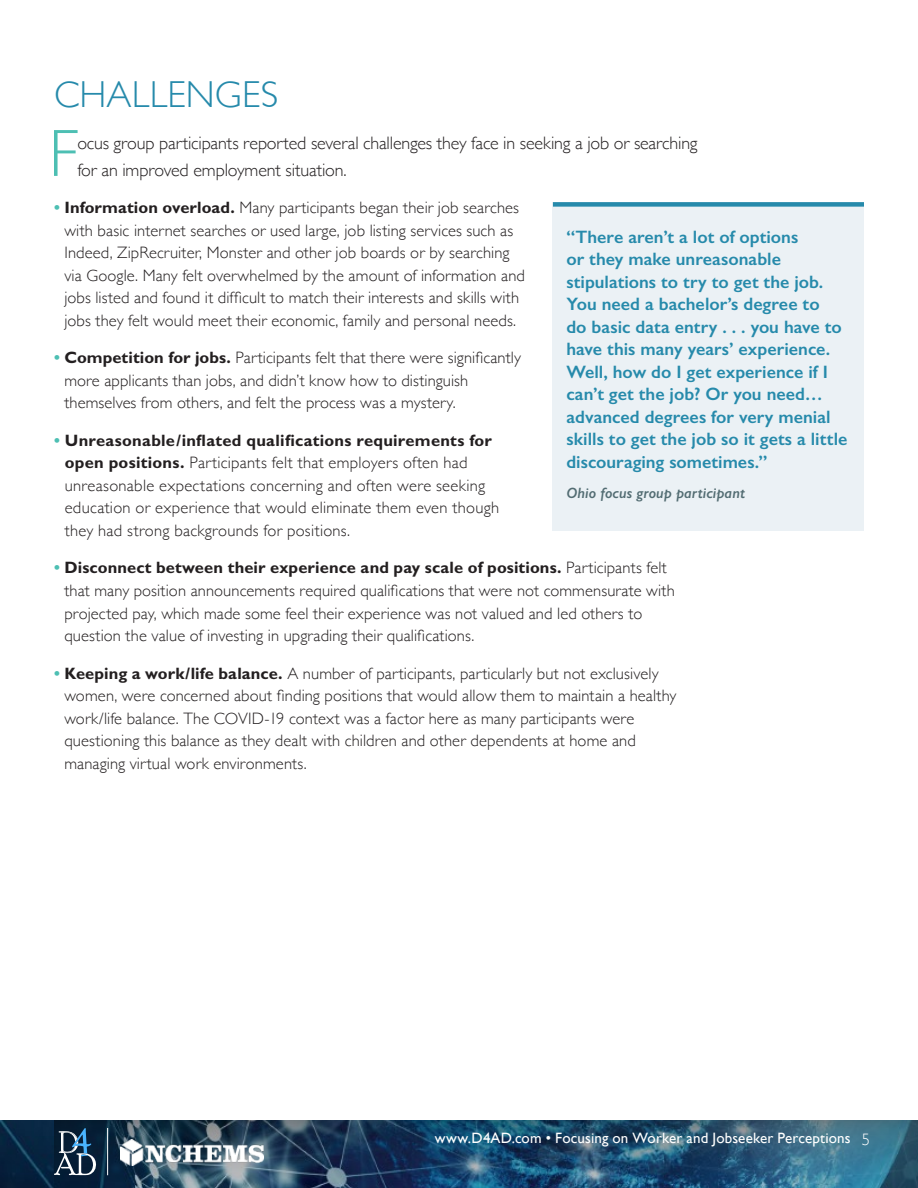
<style>
.page{position:relative;width:918px;height:1188px;background:#fff}
.page>*{position:absolute;margin:0;border:0;box-sizing:border-box;transform-origin:0 0}
.t1{font:300 67.2px "Gill Sans";color:#4dbfb3}
.t2{font:300 37.5px "Gill Sans";letter-spacing:.005em;color:#268aab}
.t3{font:600 18px/22.5px "Gill Sans";color:#268aab}
.t4{font:300 18px/27px "Gill Sans";letter-spacing:-.01em;color:#231f20}
.t5{font:300 16.5px/22.5px "Gill Sans";letter-spacing:.01em;color:#231f20}
.t6{font:15px "Gill Sans";letter-spacing:.01em;color:#fff}
.t7{font:italic 600 15px "Gill Sans";letter-spacing:.005em;color:#526c72}
.s1{font-weight:700;color:#4dbfb3}
.s2{font-weight:700}
.s3{font-weight:300;font-size:16.5px}
</style>
<div class="page">
<img style="left:0;top:1120px;width:54px;height:68px">
<img style="left:54px;top:1120px;width:864px;height:68px">
<svg style="left:54px;top:1128px;width:43px;height:47px;background:#385168"></svg>
<img style="left:121px;top:1140px;width:143px;height:25px">
<hr style="left:107px;top:1128px;width:1px;height:47px;background:#fff">
<div style="left:553px;top:202px;width:311px;height:329px;background:#ebf1f5"></div>
<div style="left:553px;top:202px;width:311px;height:5px;background:#268aab"></div>
<h2 class="t2" style="left:54px;top:65px;width:226px">CHALLENGES</h2>
<h1 class="t1" style="left:49px;top:101px;width:31px">F</h1>
<p class="t4" style="left:77px;top:129px;width:622px">ocus group participants reported several challenges they face in seeking a job or searching for an improved employment situation.</p>
<p class="t5" style="left:64px;top:196px;width:462px;text-indent:-10px"><span class="s1">•</span> <span class="s2">Information overload.</span> Many participants began their job searches with basic internet searches or used large, job listing services such as Indeed, ZipRecruiter, Monster and other job boards or by searching via Google. Many felt overwhelmed by the amount of information and jobs listed and found it difficult to match their interests and skills with jobs they felt would meet their economic, family and personal needs.</p>
<p class="t5" style="left:64px;top:346px;width:458px;text-indent:-10px"><span class="s1">•</span> <span class="s2">Competition for jobs.</span> Participants felt that there were significantly more applicants than jobs, and didn’t know how to distinguish themselves from others, and felt the process was a mystery.</p>
<p class="t5" style="left:65px;top:429px;width:436px;text-indent:-11px"><span class="s1">•</span> <span class="s2">Unreasonable/inflated qualifications requirements for open positions.</span> Participants felt that employers often had unreasonable expectations concerning and often were seeking education or experience that would eliminate them even though they had strong backgrounds for positions.</p>
<p class="t5" style="left:64px;top:556px;width:612px;text-indent:-10px"><span class="s1">•</span> <span class="s2">Disconnect between their experience and pay scale of positions.</span> Participants felt that many position announcements required qualifications that were not commensurate with projected pay, which made some feel their experience was not valued and led others to question the value of investing in upgrading their qualifications.</p>
<p class="t5" style="left:64px;top:661px;width:614px;text-indent:-10px"><span class="s1">•</span> <span class="s2">Keeping a work/life balance.</span> A number of participants, particularly but not exclusively women, were concerned about finding positions that would allow them to maintain a healthy work/life balance. The COVID-19 context was a factor here as many participants were questioning this balance as they dealt with children and other dependents at home and managing virtual work environments.</p>
<p class="t3" style="left:566px;top:225px;width:283px">“There aren’t a lot of options<br>or they make unreasonable stipulations to try to get the job.<br>You need a bachelor’s degree to<br>do basic data entry . . . you have to have this many years’ experience.<br>Well, how do I get experience if I can’t get the job? Or you need… advanced degrees for very menial skills to get the job so it gets a little discouraging sometimes.”</p>
<p class="t7" style="left:566px;top:483px;width:180px">Ohio focus group participant</p>
<p class="t6" style="left:435px;top:1129px;width:437px">www.D4AD.com • Focusing on Worker and Jobseeker Perceptions <span class="s3">5</span></p>
</div>
